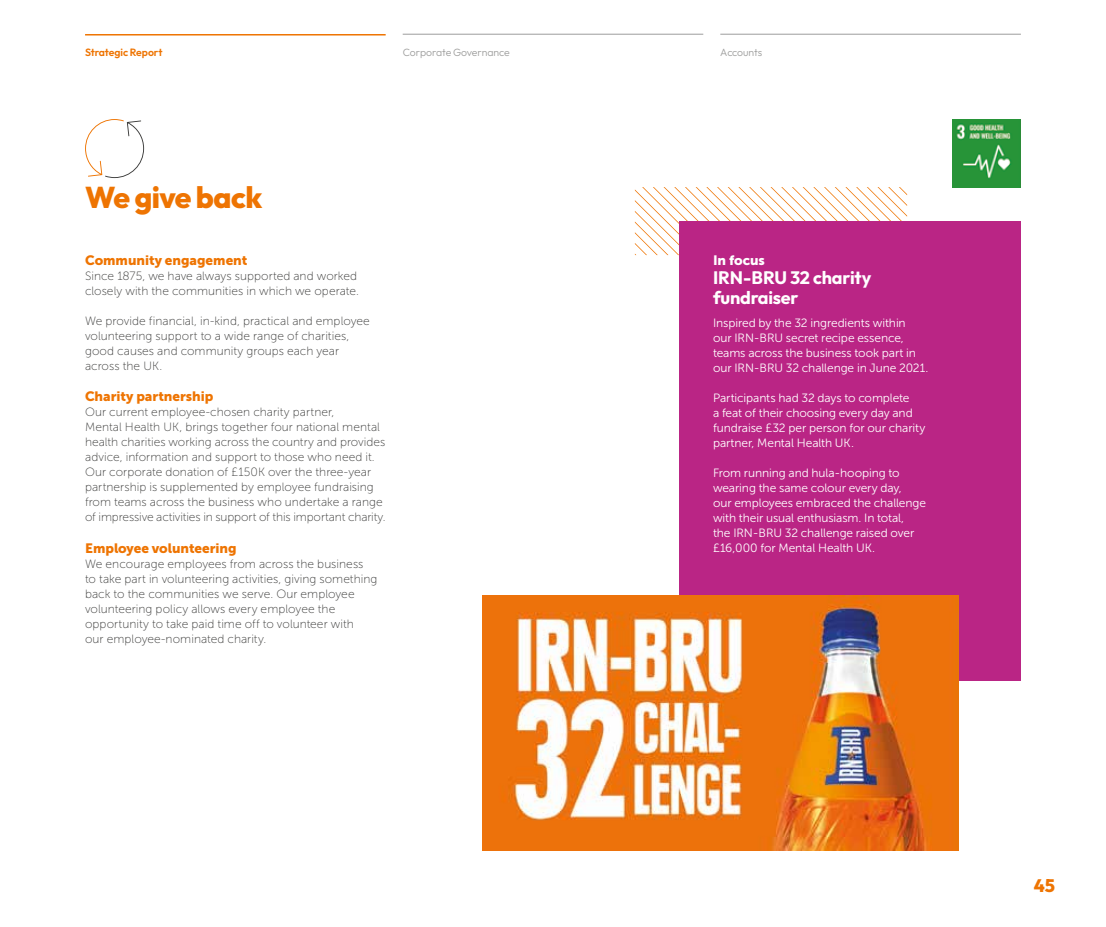
<style>
.page{position:relative;width:1106px;height:927px;background:#fff}
.page>*{position:absolute;margin:0;border:0;box-sizing:border-box;transform-origin:0 0}
.t1{font:800 30px "Outfit";letter-spacing:-.025em;color:#ee7402}
.t2{font:700 18px/19.5px "Outfit";letter-spacing:-.015em;color:#fff}
.t3{font:800 18px "Outfit";color:#ee7402}
.t4{font:13.5px "Museo Sans 900";color:#ee7402}
.t5{font:13.5px "Museo Sans 900";letter-spacing:-.005em;color:#fff}
.t6{font:12px/15px "Museo Sans 100";letter-spacing:.005em;color:#3c3c3b}
.t7{font:12px/15px "Museo Sans 300";letter-spacing:-.01em;color:#fff}
.t8{font:300 10.5px "Outfit";letter-spacing:-.01em;color:#9d9d9c}
.t9{font:600 10.5px "Outfit";letter-spacing:-.01em;color:#ee7402}
</style>
<div class="page">
<svg style="left:635px;top:187px;width:272px;height:68px"></svg>
<div style="left:679px;top:221px;width:341px;height:459px;background:#ba2585"></div>
<img style="left:482px;top:595px;width:476px;height:255px">
<hr style="left:85px;top:34px;width:301px;height:2px;background:#ee7402">
<hr style="left:403px;top:34px;width:300px;height:1px;background:#9d9d9c">
<hr style="left:720px;top:34px;width:300px;height:1px;background:#9d9d9c">
<img style="left:952px;top:119px;width:68px;height:68px">
<svg style="left:85px;top:119px;width:59px;height:59px"></svg>
<p class="t9" style="left:85px;top:47px;width:79px">Strategic Report</p>
<p class="t8" style="left:403px;top:47px;width:109px">Corporate Governance</p>
<p class="t8" style="left:720px;top:47px;width:43px">Accounts</p>
<h1 class="t1" style="left:85px;top:181px;width:179px">We give back</h1>
<p class="t4" style="left:85px;top:252px;width:164px">Community engagement</p>
<p class="t6" style="left:85px;top:268px;width:275px">Since 1875, we have always supported and worked closely with the communities in which we operate.</p>
<p class="t6" style="left:85px;top:313px;width:286px">We provide financial, in-kind, practical and employee volunteering support to a wide range of charities, good causes and community groups each year across the UK.</p>
<p class="t4" style="left:85px;top:389px;width:130px">Charity partnership</p>
<p class="t6" style="left:85px;top:405px;width:302px">Our current employee-chosen charity partner,<br>Mental Health UK, brings together four national mental health charities working across the country and provides advice, information and support to those who need it.<br>Our corporate donation of £150K over the three-year partnership is supplemented by employee fundraising from teams across the business who undertake a range of impressive activities in support of this important charity.</p>
<p class="t4" style="left:85px;top:540px;width:153px">Employee volunteering</p>
<p class="t6" style="left:85px;top:556px;width:294px">We encourage employees from across the business to take part in volunteering activities, giving something back to the communities we serve. Our employee volunteering policy allows every employee the opportunity to take paid time off to volunteer with<br>our employee-nominated charity.</p>
<p class="t5" style="left:713px;top:252px;width:53px">In focus</p>
<h2 class="t2" style="left:713px;top:268px;width:160px">IRN-BRU 32 charity fundraiser</h2>
<p class="t7" style="left:713px;top:316px;width:217px">Inspired by the 32 ingredients within<br>our IRN-BRU secret recipe essence, teams across the business took part in our IRN-BRU 32 challenge in June 2021.</p>
<p class="t7" style="left:713px;top:391px;width:214px">Participants had 32 days to complete<br>a feat of their choosing every day and fundraise £32 per person for our charity partner, Mental Health UK.</p>
<p class="t7" style="left:713px;top:466px;width:215px">From running and hula-hooping to wearing the same colour every day,<br>our employees embraced the challenge with their usual enthusiasm. In total,<br>the IRN-BRU 32 challenge raised over £16,000 for Mental Health UK.</p>
<h2 class="t3" style="left:1034px;top:875px;width:22px">45</h2>
</div>
